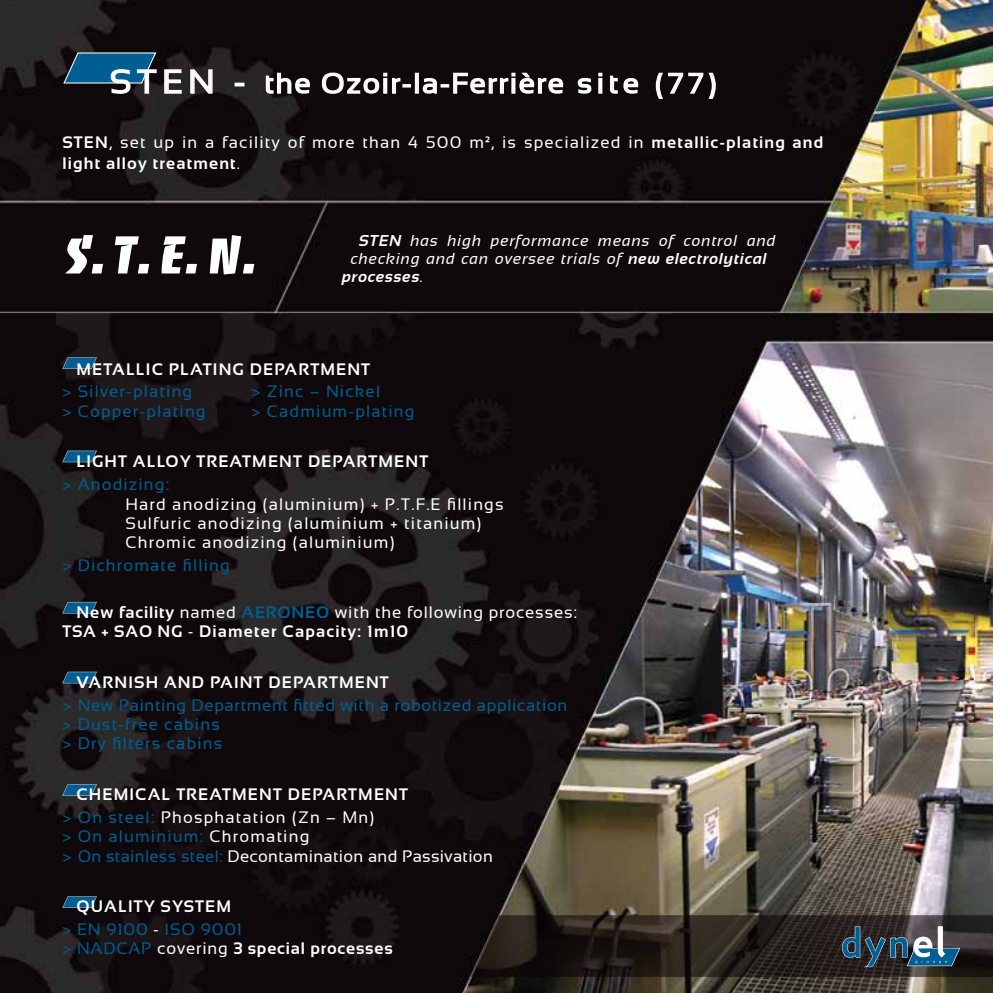
<style>
.page{position:relative;width:993px;height:993px;background:#fff}
.page>*{position:absolute;margin:0;border:0;box-sizing:border-box;transform-origin:0 0}
.t1{font:28px "Sansation";letter-spacing:.05em;color:#fff;scale:1.05 1}
.t2{font:700 16.62px/19.2px "Sansation";letter-spacing:.07em;color:#fff}
.t3{font:16.62px/19.2px "Sansation";letter-spacing:.07em;color:#fff}
.t4{font:16.62px "Sansation";letter-spacing:.07em;color:#005e92}
.t5{font:16.62px/19.2px "Sansation";letter-spacing:.04em;color:#005e92}
.t6{font:16.62px/19.2px "Sansation";letter-spacing:.02em;color:#fff}
.t7{font:700 16.62px "Sansation";letter-spacing:.05em;color:#fff}
.t8{font:16.62px/22.8px "Sansation";letter-spacing:.05em;color:#005e92;text-align:center}
.t9{font:italic 15.75px "Sansation";letter-spacing:.05em;color:#fff}
.t10{font:italic 700 15.75px "Sansation";letter-spacing:.05em;color:#fff}
.s1{font-size:32.9px}
.s2{font-weight:700}
.s3{font-weight:400}
.s4{color:#005e92}
.s5{font-weight:400;color:#005e92}
.s6{color:#035e92}
.s7{font-weight:700;color:#fff}
.s8{color:#fff}
</style>
<div class="page">
<img style="left:0;top:0;width:992px;height:992px">
<svg style="left:470px;top:914px;width:522px;height:62px;background:#2b2827"></svg>
<svg style="left:62px;top:52px;width:95px;height:42px;background:#275672"></svg>
<svg style="left:163px;top:69px;width:19px;height:25px"></svg>
<svg style="left:189px;top:69px;width:24px;height:25px"></svg>
<svg style="left:234px;top:83px;width:10px;height:3px"></svg>
<svg style="left:265px;top:72px;width:45px;height:22px"></svg>
<svg style="left:321px;top:72px;width:90px;height:22px;background:#4f4a4c"></svg>
<div style="left:415px;top:73px;width:4px;height:21px;border:1px solid #fff"></div>
<svg style="left:422px;top:71px;width:141px;height:23px;background:#514d4f"></svg>
<svg style="left:577px;top:77px;width:15px;height:17px"></svg>
<div style="left:598px;top:78px;width:4px;height:16px;border:1px solid #fff"></div>
<svg style="left:598px;top:73px;width:4px;height:3px"></svg>
<svg style="left:609px;top:75px;width:29px;height:19px"></svg>
<svg style="left:655px;top:72px;width:61px;height:28px;background:#413c3e"></svg>
<svg style="left:65px;top:235px;width:38px;height:38px"></svg>
<svg style="left:115px;top:236px;width:34px;height:37px"></svg>
<svg style="left:161px;top:236px;width:36px;height:37px"></svg>
<svg style="left:210px;top:235px;width:44px;height:39px"></svg>
<svg style="left:62px;top:357px;width:35px;height:12px"></svg>
<svg style="left:62px;top:450px;width:35px;height:12px"></svg>
<svg style="left:62px;top:601px;width:35px;height:12px"></svg>
<svg style="left:62px;top:671px;width:35px;height:12px"></svg>
<svg style="left:62px;top:784px;width:35px;height:11px"></svg>
<svg style="left:62px;top:896px;width:35px;height:11px"></svg>
<h1 class="t1" style="left:110px;top:68px;width:579px"><span class="s1">STEN -</span> the Ozoir-la-Ferrière site (77)</h1>
<p class="t3" style="left:62px;top:132px;width:762px;line-height:21px"><span class="s2">STEN</span>, set up in a facility of more than 4 500 m², is specialized in <span class="s2">metallic-plating and light alloy treatment</span>.</p>
<p class="t9" style="left:359px;top:231px;width:417px"><span class="s2">STEN</span> has high performance means of control and</p>
<p class="t9" style="left:350px;top:249px;width:417px">checking and can oversee trials of <span class="s2">new electrolytical</span></p>
<p class="t10" style="left:342px;top:268px;width:83px">processes<span class="s3">.</span></p>
<p class="t2" style="left:76px;top:359px;width:295px">METALLIC PLATING DEPARTMENT</p>
<p class="t4" style="left:62px;top:382px;width:131px">&gt; Silver-plating</p>
<p class="t4" style="left:251px;top:382px;width:130px">&gt; Zinc – Nickel</p>
<p class="t4" style="left:62px;top:401px;width:145px">&gt; Copper-plating</p>
<p class="t4" style="left:251px;top:401px;width:164px">&gt; Cadmium-plating</p>
<p class="t2" style="left:76px;top:452px;width:353px">LIGHT ALLOY TREATMENT DEPARTMENT</p>
<p class="t4" style="left:62px;top:475px;width:108px">&gt; Anodizing:</p>
<p class="t3" style="left:125px;top:494px;width:379px">Hard anodizing (aluminium) + P.T.F.E fillings<br>Sulfuric anodizing (aluminium + titanium)<br>Chromic anodizing (aluminium)</p>
<p class="t4" style="left:62px;top:555px;width:169px">&gt; Dichromate filling</p>
<p class="t2" style="left:62px;top:602px;width:516px;text-indent:14px">New facility <span class="s3">named</span> <span class="s4">AERONEO</span> <span class="s3">with the following processes:<br></span>TSA + SAO NG <span class="s3">-</span> Diameter Capacity: 1m10</p>
<p class="t2" style="left:76px;top:672px;width:314px">VARNISH AND PAINT DEPARTMENT</p>
<p class="t5" style="left:62px;top:695px;width:506px">&gt; New Painting Department fitted with a robotized application &gt; Dust-free cabins<br>&gt; Dry filters cabins</p>
<p class="t2" style="left:62px;top:782px;width:347px;line-height:22.8px;text-indent:14px">CHEMICAL TREATMENT DEPARTMENT <span class="s5">&gt; On steel:</span> <span class="s3">Phosphatation (Zn – Mn)</span></p>
<p class="t6" style="left:62px;top:826px;width:432px"><span class="s4">&gt; On aluminium:</span> Chromating<br><span class="s6">&gt;</span> <span class="s4">On stainless steel:</span> Decontamination and Passivation</p>
<p class="t8" style="left:62px;top:894px;width:181px"><span class="s7">QUALITY SYSTEM<br></span>&gt; EN 9100 <span class="s8">-</span> ISO 9001</p>
<p class="t7" style="left:62px;top:939px;width:332px"><span class="s5">&gt; NADCAP</span> <span class="s3">covering</span> 3 special processes</p>
</div>
